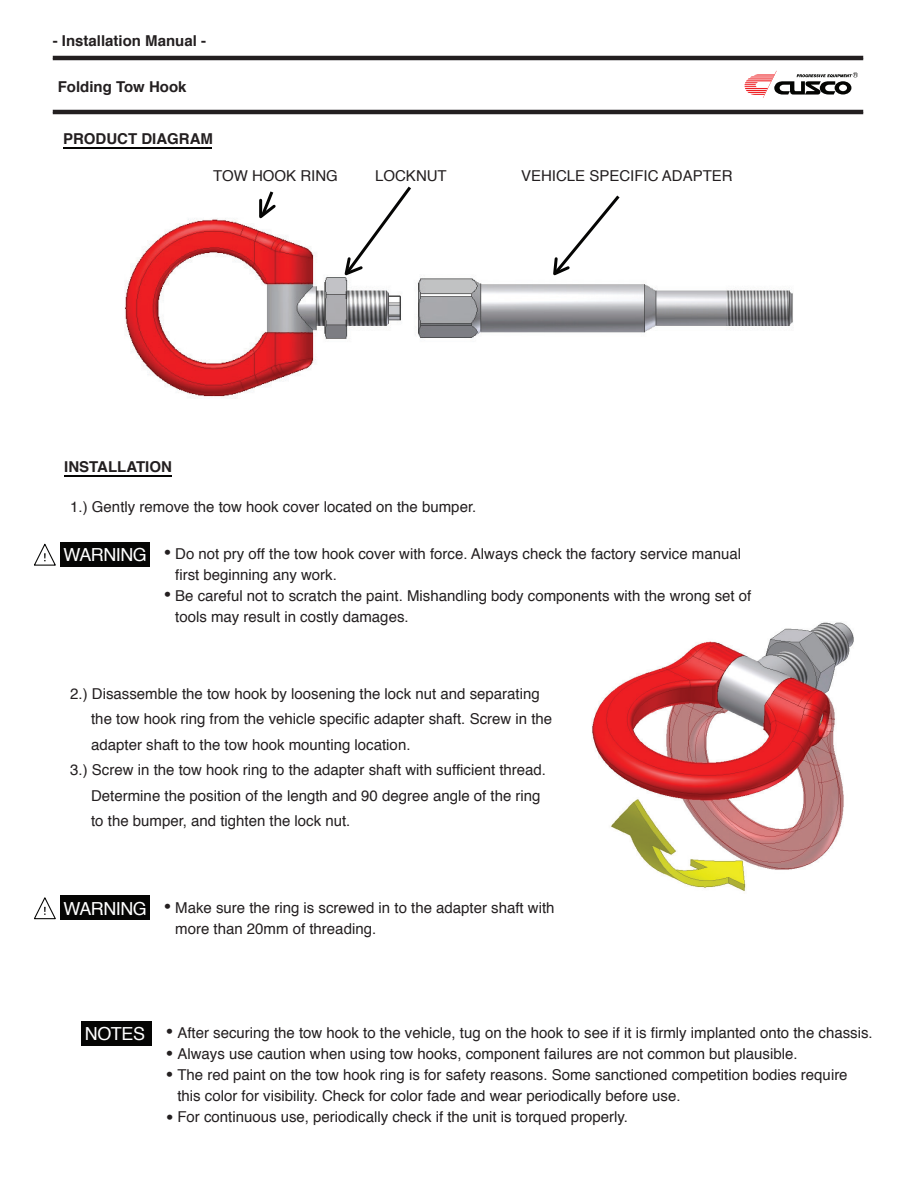
<style>
.page{position:relative;width:918px;height:1188px;background:#fff}
.page>*{position:absolute;margin:0;border:0;box-sizing:border-box;transform-origin:0 0}
.t1{font:18px "Helvetica";letter-spacing:-.025em;color:#fff}
.t2{font:18px "Symbol";color:#231f20}
.t3{font:15px/21px "Helvetica";color:#231f20}
.t4{font:700 15px "Helvetica";color:#231f20}
</style>
<div class="page">
<img style="left:125px;top:218px;width:668px;height:179px">
<hr style="left:53px;top:56px;width:810px;height:4px;background:#231f20">
<hr style="left:53px;top:110px;width:810px;height:4px;background:#231f20">
<svg style="left:745px;top:71px;width:113px;height:27px"></svg>
<img style="left:592px;top:622px;width:262px;height:270px">
<hr style="left:64px;top:476px;width:108px;height:1px;background:#050504">
<div style="left:60px;top:542px;width:90px;height:25px;background:#050504"></div>
<svg style="left:34px;top:543px;width:22px;height:23px"></svg>
<hr style="left:63px;top:147px;width:149px;height:1px;background:#050504">
<svg style="left:258px;top:191px;width:20px;height:32px"></svg>
<svg style="left:342px;top:186px;width:72px;height:93px"></svg>
<svg style="left:551px;top:195px;width:72px;height:84px"></svg>
<div style="left:60px;top:896px;width:90px;height:24px;background:#050504"></div>
<svg style="left:34px;top:897px;width:22px;height:23px"></svg>
<div style="left:81px;top:1021px;width:71px;height:25px;background:#050504"></div>
<p class="t4" style="left:53px;top:29px;width:155px">- Installation Manual -</p>
<p class="t4" style="left:58px;top:74px;width:130px">Folding Tow Hook</p>
<p class="t4" style="left:63px;top:126px;width:151px">PRODUCT DIAGRAM</p>
<p class="t3" style="left:213px;top:165px;width:126px">TOW HOOK RING</p>
<p class="t3" style="left:375px;top:165px;width:73px">LOCKNUT</p>
<p class="t3" style="left:521px;top:165px;width:213px">VEHICLE SPECIFIC ADAPTER</p>
<p class="t4" style="left:64px;top:455px;width:109px">INSTALLATION</p>
<p class="t3" style="left:70px;top:497px;width:408px">1.) Gently remove the tow hook cover located on the bumper.</p>
<p class="t3" style="left:175px;top:544px;width:578px">Do not pry off the tow hook cover with force. Always check the factory service manual first beginning any work.<br>Be careful not to scratch the paint. Mishandling body components with the wrong set of tools may result in costly damages.</p>
<p class="t1" style="left:63px;top:541px;width:85px">WARNING</p>
<p class="t2" style="left:163px;top:544px;width:10px">•</p>
<p class="t2" style="left:163px;top:586px;width:10px">•</p>
<p class="t3" style="left:70px;top:683px;width:471px">2.) Disassemble the tow hook by loosening the lock nut and separating</p>
<p class="t3" style="left:91px;top:709px;width:463px">the tow hook ring from the vehicle specific adapter shaft. Screw in the</p>
<p class="t3" style="left:91px;top:734px;width:321px">adapter shaft to the tow hook mounting location.</p>
<p class="t3" style="left:70px;top:760px;width:477px">3.) Screw in the tow hook ring to the adapter shaft with sufficient thread.</p>
<p class="t3" style="left:91px;top:785px;width:451px">Determine the position of the length and 90 degree angle of the ring</p>
<p class="t3" style="left:91px;top:811px;width:261px">to the bumper, and tighten the lock nut.</p>
<p class="t1" style="left:63px;top:895px;width:85px">WARNING</p>
<p class="t3" style="left:175px;top:898px;width:381px">Make sure the ring is screwed in to the adapter shaft with more than 20mm of threading.</p>
<p class="t2" style="left:163px;top:899px;width:10px">•</p>
<p class="t1" style="left:85px;top:1020px;width:62px">NOTES</p>
<p class="t3" style="left:177px;top:1023px;width:697px">After securing the tow hook to the vehicle, tug on the hook to see if it is firmly implanted onto the chassis.<br>Always use caution when using tow hooks, component failures are not common but plausible.<br>The red paint on the tow hook ring is for safety reasons. Some sanctioned competition bodies require this color for visibility. Check for color fade and wear periodically before use.<br>For continuous use, periodically check if the unit is torqued properly.</p>
<p class="t2" style="left:166px;top:1023px;width:10px">•</p>
</div>
